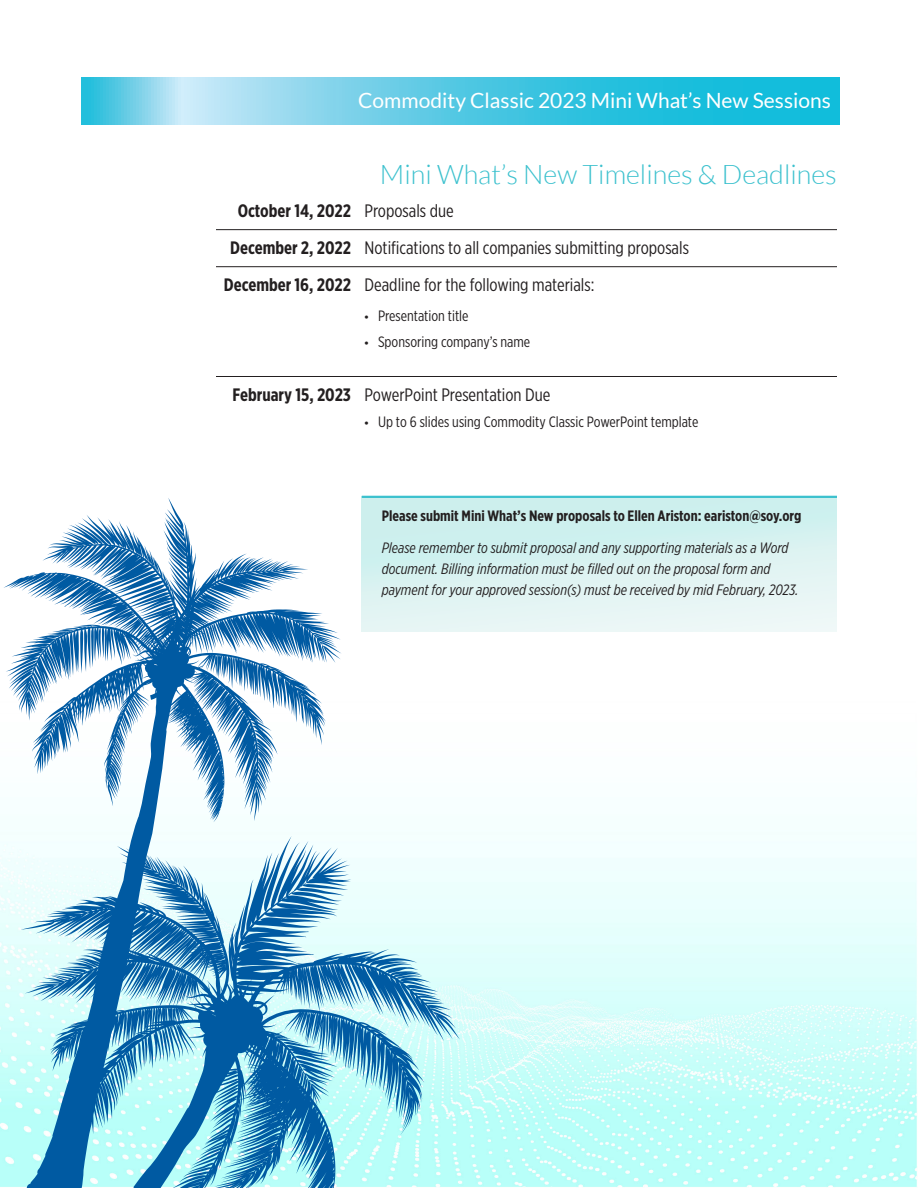
<style>
.page{position:relative;width:918px;height:1188px;background:#fff}
.page>*{position:absolute;margin:0;border:0;box-sizing:border-box;transform-origin:0 0}
._30pt_Tungsten_med_o{font:300 27px "Lato";color:#3cc1ce}
.t1{font:21px "Lato";color:#fff}
._10_13_GXN_book{font:18px "Gotham X Narrow";color:#231f20}
._10_13_GXN_book-2{font:700 18px "Gotham X Narrow";color:#231f20}
._10_13_GXN_book-3{font:italic 15px/21px "Gotham X Narrow";color:#231f20}
.t2{font:15px "Gotham X Narrow";color:#231f20}
._10_13_GXN_book-4{font:700 15px "Gotham X Narrow";color:#231f20}
.s1{font-weight:400}
.s2{font-weight:700}
.s3{font-family:"Myriad Pro"}
</style>
<div class="page">
<svg style="left:81px;top:78px;width:758px;height:46px;background:#55cae4"></svg>
<img style="left:0;top:816px;width:917px;height:371px">
<hr style="left:216px;top:229px;width:621px;height:1px;background:#231f20">
<hr style="left:216px;top:266px;width:621px;height:1px;background:#231f20">
<hr style="left:216px;top:376px;width:621px;height:1px;background:#231f20">
<div style="left:362px;top:496px;width:475px;height:136px;background:linear-gradient(to bottom,#c7eeec,#ecf6f6)"></div>
<hr style="left:362px;top:496px;width:475px;height:2px;background:#3cc1ce">
<svg style="left:342px;top:841px;width:118px;height:346px;background:#b4e4ec"></svg>
<svg style="left:3px;top:498px;width:339px;height:690px"></svg>
<svg style="left:242px;top:559px;width:15px;height:14px"></svg>
<h2 class="t1" style="left:358px;top:88px;width:474px">Commodity Classic 2023 Mini What’s New Sessions</h2>
<p class="_30pt_Tungsten_med_o" style="left:380px;top:160px;width:458px">Mini What’s New Timelines &amp; Deadlines</p>
<p class="_10_13_GXN_book-2" style="left:238px;top:199px;width:218px">October 14, 2022 <span class="s1">Proposals due</span></p>
<p class="_10_13_GXN_book" style="left:230px;top:237px;width:460px"><span class="s2">December 2, 2022</span> Notifications to all companies submitting proposals</p>
<p class="_10_13_GXN_book" style="left:224px;top:274px;width:372px"><span class="s2">December 16, 2022</span> Deadline for the following materials:</p>
<p class="t2" style="left:364px;top:307px;width:106px"><span class="s3">•</span> Presentation title</p>
<p class="t2" style="left:364px;top:333px;width:167px"><span class="s3">•</span> Sponsoring company’s name</p>
<p class="_10_13_GXN_book" style="left:233px;top:384px;width:319px"><span class="s2">February 15, 2023</span> PowerPoint Presentation Due</p>
<p class="t2" style="left:364px;top:413px;width:335px"><span class="s3">•</span> Up to 6 slides using Commodity Classic PowerPoint template</p>
<p class="_10_13_GXN_book-4" style="left:382px;top:507px;width:421px">Please submit Mini What’s New proposals to Ellen Ariston: eariston@soy.org</p>
<p class="_10_13_GXN_book-3" style="left:382px;top:537px;width:418px">Please remember to submit proposal and any supporting materials as a Word document. Billing information must be filled out on the proposal form and payment for your approved session(s) must be received by mid February, 2023.</p>
</div>
